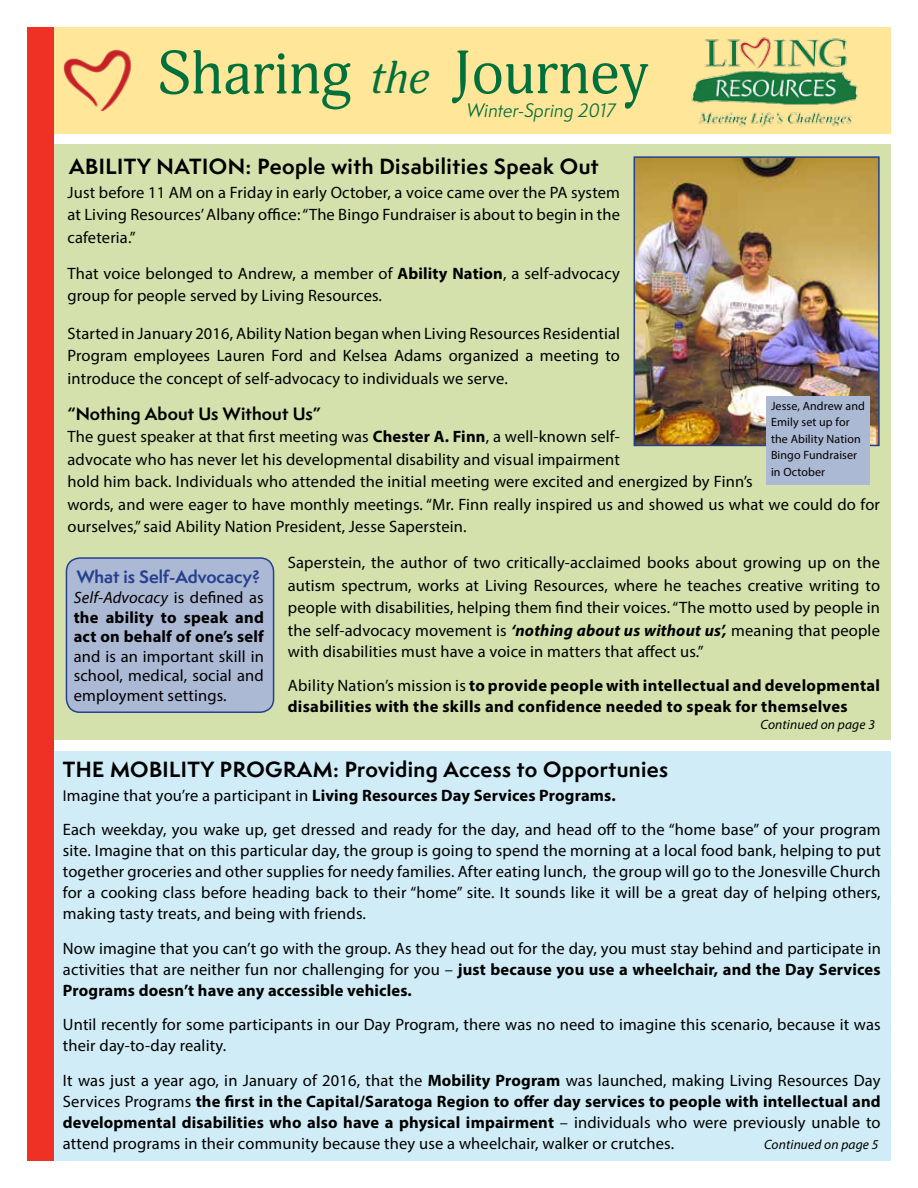
<style>
.page{position:relative;width:918px;height:1188px;background:#fff}
.page>*{position:absolute;margin:0;border:0;box-sizing:border-box;transform-origin:0 0}
.t1{font:60px "Adonis";color:#00703c}
.t2{font:700 20.25px "Semplicita Pro";letter-spacing:.02em;color:#000}
.t3{font:italic 18px "Semplicita Pro";color:#00703c}
.t4{font:16.5px/22.5px "Myriad Pro";letter-spacing:.01em;color:#000;text-align:justify}
.t5{font:700 16.5px/19.5px "Myriad Pro";letter-spacing:.02em;color:#000;text-align:justify}
.t6{font:700 16.5px "Semplicita Pro";letter-spacing:.01em;color:#000}
.t7{font:700 16.5px "Semplicita Pro";color:#25408f}
.t8{font:italic 13.5px "Myriad Pro";letter-spacing:.01em;color:#000}
.t9{font:12px/16.5px "Myriad Pro";letter-spacing:.01em;color:#000}
.s1{font-style:italic;font-size:45px}
.s2{font-weight:700}
.s3{font-weight:700;font-style:italic}
.s4{font-weight:400;font-style:italic}
.s5{font-weight:400}
.s6{font-size:15.75px}
</style>
<div class="page">
<div style="left:48px;top:27px;width:843px;height:106px;background:#ffe698"></div>
<div style="left:54px;top:145px;width:837px;height:595px;background:#d4e1ad"></div>
<div style="left:44px;top:752px;width:847px;height:409px;background:#d0ecf6"></div>
<div style="left:27px;top:27px;width:27px;height:1134px;background:#ee3124"></div>
<img style="left:637px;top:159px;width:240px;height:284px">
<div style="left:634px;top:156px;width:246px;height:290px;border:2px solid #25408f"></div>
<img style="left:691px;top:37px;width:167px;height:90px">
<div style="left:766px;top:396px;width:104px;height:89px;background:#acb9d5"></div>
<img style="left:63px;top:50px;width:68px;height:61px">
<div style="left:66px;top:558px;width:208px;height:154px;background:#acb9d5;border-radius:14px"></div>
<div style="left:66px;top:557px;width:208px;height:156px;border:2px solid #25408f;border-radius:14px"></div>
<h1 class="t1" style="left:158px;top:38px;width:492px">Sharing <span class="s1">the</span> Journey</h1>
<p class="t3" style="left:467px;top:98px;width:150px">Winter-Spring 2017</p>
<p class="t2" style="left:69px;top:151px;width:531px">ABILITY NATION: People with Disabilities Speak Out</p>
<p class="t4" style="left:68px;top:180px;width:554px">Just before 11 AM on a Friday in early October, a voice came over the PA system at Living Resources’ Albany office: “The Bingo Fundraiser is about to begin in the cafeteria.”</p>
<p class="t4" style="left:68px;top:262px;width:554px">That voice belonged to Andrew, a member of <span class="s2">Ability Nation</span>, a self-advocacy group for people served by Living Resources.</p>
<p class="t4" style="left:68px;top:322px;width:554px">Started in January 2016, Ability Nation began when Living Resources Residential Program employees Lauren Ford and Kelsea Adams organized a meeting to introduce the concept of self-advocacy to individuals we serve.</p>
<p class="t6" style="left:68px;top:401px;width:255px">“Nothing About Us Without Us”</p>
<p class="t4" style="left:68px;top:425px;width:814px;text-align:left">The guest speaker at that first meeting was <span class="s2">Chester A. Finn</span>, a well-known self-<br>advocate who has never let his developmental disability and visual impairment<br>hold him back. Individuals who attended the initial meeting were excited and energized by Finn’s<br>words, and were eager to have monthly meetings. “Mr. Finn really inspired us and showed us what we could do for ourselves,” said Ability Nation President, Jesse Saperstein.</p>
<p class="t4" style="left:288px;top:551px;width:594px">Saperstein, the author of two critically-acclaimed books about growing up on the autism spectrum, works at Living Resources, where he teaches creative writing to people with disabilities, helping them find their voices. “The motto used by people in the self-advocacy movement is <span class="s3">‘nothing about us without us’,</span> meaning that people</p>
<p class="t4" style="left:288px;top:634px;width:594px;line-height:34.5px">with disabilities must have a voice in matters that affect us.”<br>Ability Nation’s mission is <span class="s2">to provide people with intellectual and developmental</span></p>
<p class="t5" style="left:288px;top:696px;width:561px">disabilities with the skills and confidence needed to speak for themselves</p>
<p class="t9" style="left:771px;top:397px;width:95px">Jesse, Andrew and<br>Emily set up for the Ability Nation<br>Bingo Fundraiser in October</p>
<p class="t7" style="left:77px;top:564px;width:185px">What is Self-Advocacy?</p>
<p class="t5" style="left:74px;top:588px;width:192px"><span class="s4">Self-Advocacy</span> <span class="s5">is defined as </span>the ability to speak and act on behalf of one’s self</p>
<p class="t4" style="left:74px;top:646px;width:192px;line-height:19.5px">and is an important skill in school, medical, social and employment settings.</p>
<p class="t2" style="left:63px;top:754px;width:607px">THE MOBILITY PROGRAM: Providing Access to Opportunies</p>
<p class="t8" style="left:761px;top:717px;width:116px">Continued on page 3</p>
<p class="t4" style="left:63px;top:778px;width:819px;line-height:34.5px"><span class="s6">I</span>magine that you’re a participant in <span class="s2">Living Resources Day Services Programs.<br></span>Each weekday, you wake up, get dressed and ready for the day, and head off to the “home base” of your program</p>
<p class="t4" style="left:63px;top:840px;width:819px;line-height:21px">site. Imagine that on this particular day, the group is going to spend the morning at a local food bank, helping to put together groceries and other supplies for needy families. After eating lunch, the group will go to the Jonesville Church for a cooking class before heading back to their “home” site. It sounds like it will be a great day of helping others, making tasty treats, and being with friends.</p>
<p class="t4" style="left:63px;top:938px;width:819px;line-height:21px">Now imagine that you can’t go with the group. As they head out for the day, you must stay behind and participate in activities that are neither fun nor challenging for you – <span class="s2">just because you use a wheelchair, and the Day Services Programs doesn’t have any accessible vehicles.</span></p>
<p class="t4" style="left:63px;top:1014px;width:819px;line-height:21px">Until recently for some participants in our Day Program, there was no need to imagine this scenario, because it was their day-to-day reality.</p>
<p class="t4" style="left:63px;top:1070px;width:819px;line-height:21px">It was just a year ago, in January of 2016, that the <span class="s2">Mobility Program</span> was launched, making Living Resources Day Services Programs <span class="s2">the first in the Capital/Saratoga Region to offer day services to people with intellectual and developmental disabilities who also have a physical impairment</span> – individuals who were previously unable to attend programs in their community because they use a wheelchair, walker or crutches.</p>
<p class="t8" style="left:764px;top:1136px;width:116px">Continued on page 5</p>
</div>
